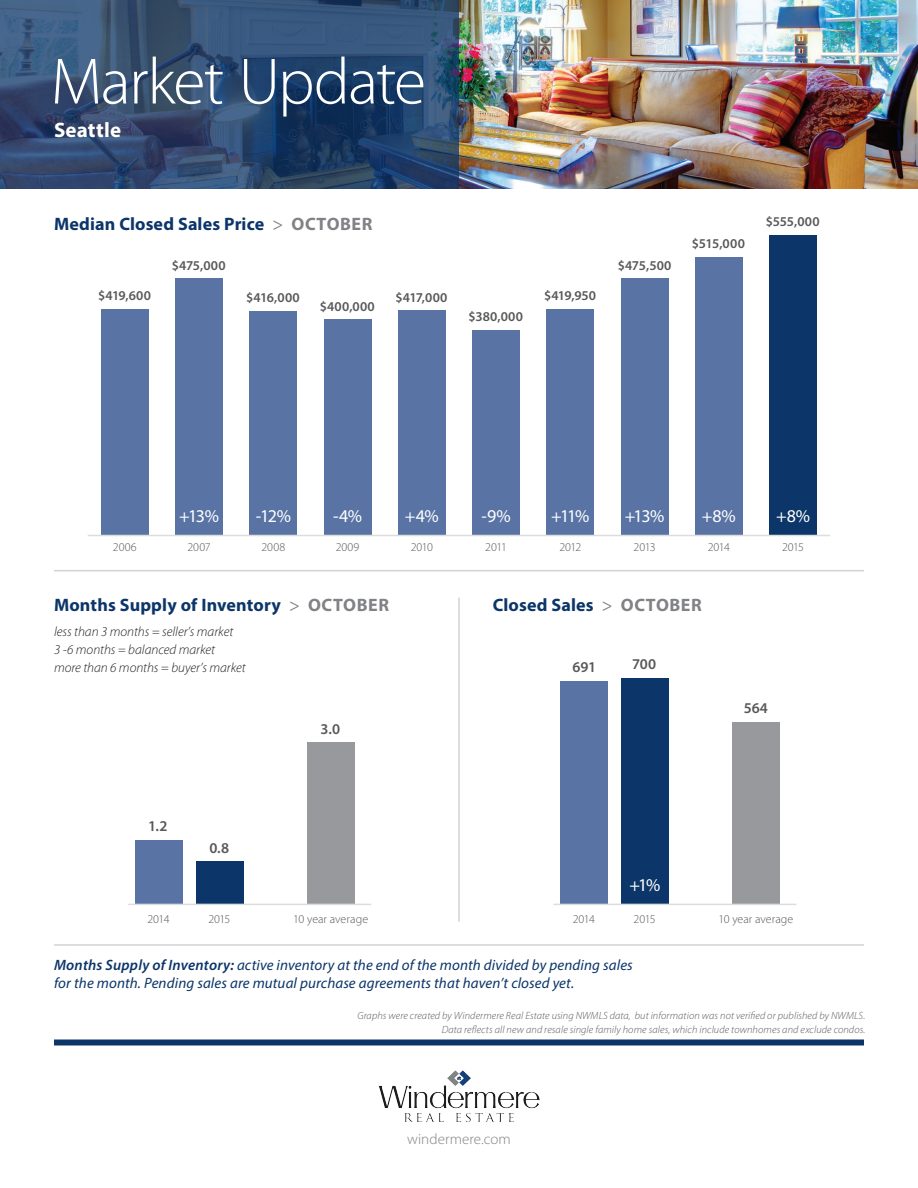
<style>
.page{position:relative;width:918px;height:1188px;background:#fff}
.page>*{position:absolute;margin:0;border:0;box-sizing:border-box;transform-origin:0 0}
.t1{font:300 66px "Myriad Pro";letter-spacing:-.025em;color:#fff}
.t2{font:700 21px "Myriad Pro";letter-spacing:.01em;color:#fff}
.t3{font:700 18px "Myriad Pro";letter-spacing:.01em;color:#0c3569}
.t4{font:18px "Myriad Pro";letter-spacing:-.08em;color:#fff}
.t5{font:italic 15px/18px "Myriad Pro";letter-spacing:.01em;color:#0c3569}
.t6{font:600 15px "Myriad Pro";letter-spacing:-.005em;color:#57585a}
.t7{font:300 15px "Myriad Pro";letter-spacing:.01em;color:#808285}
.t8{font:italic 300 13.5px/18px "Myriad Pro";color:#231f20}
.t9{font:600 13.5px "Myriad Pro";letter-spacing:.005em;color:#57585a}
.t10{font:300 12px "Myriad Pro";letter-spacing:-.005em;color:#57585a}
.t11{font:300 12px "Myriad Pro";letter-spacing:-.04em;color:#57585a}
.t12{font:italic 300 10.5px/13.5px "Myriad Pro";letter-spacing:.01em;color:#57585a;text-align:right}
.s1{font-weight:400;color:#808285}
.s2{color:#808285}
.s3{font-weight:600}
</style>
<div class="page">
<img style="left:459px;top:0;width:459px;height:189px">
<svg style="left:0;top:0;width:459px;height:189px;background:#2e4a70"></svg>
<hr style="left:458px;top:598px;width:2px;height:324px;background:#d1d2d4">
<hr style="left:54px;top:570px;width:810px;height:1px;background:#d1d2d4">
<div style="left:101px;top:309px;width:47px;height:227px;background:#5873a4"></div>
<div style="left:135px;top:840px;width:47px;height:65px;background:#5873a4"></div>
<div style="left:176px;top:279px;width:47px;height:257px;background:#5873a4"></div>
<div style="left:250px;top:311px;width:47px;height:225px;background:#5873a4"></div>
<div style="left:324px;top:320px;width:47px;height:216px;background:#5873a4"></div>
<div style="left:398px;top:310px;width:48px;height:226px;background:#5873a4"></div>
<div style="left:472px;top:330px;width:48px;height:206px;background:#5873a4"></div>
<div style="left:547px;top:309px;width:47px;height:227px;background:#5873a4"></div>
<div style="left:621px;top:279px;width:47px;height:257px;background:#5873a4"></div>
<div style="left:695px;top:257px;width:47px;height:279px;background:#5873a4"></div>
<div style="left:770px;top:235px;width:47px;height:301px;background:#0c3569"></div>
<hr style="left:88px;top:535px;width:742px;height:1px;background:#dcdddf">
<div style="left:196px;top:861px;width:47px;height:44px;background:#0c3569"></div>
<div style="left:307px;top:743px;width:47px;height:162px;background:#97999c"></div>
<div style="left:560px;top:681px;width:48px;height:224px;background:#5873a4"></div>
<div style="left:621px;top:678px;width:48px;height:227px;background:#0c3569"></div>
<div style="left:732px;top:722px;width:47px;height:183px;background:#97999c"></div>
<hr style="left:128px;top:904px;width:243px;height:1px;background:#dcdddf">
<hr style="left:554px;top:904px;width:242px;height:1px;background:#dcdddf">
<hr style="left:54px;top:944px;width:810px;height:2px;background:#d1d2d4">
<div style="left:54px;top:1040px;width:810px;height:6px;background:#0c3569"></div>
<img style="left:378px;top:1070px;width:162px;height:52px">
<h1 class="t1" style="left:51px;top:45px;width:377px">Market Update</h1>
<h2 class="t2" style="left:54px;top:116px;width:69px">Seattle</h2>
<h3 class="t3" style="left:54px;top:212px;width:320px">Median Closed Sales Price <span class="s1">&gt;</span> <span class="s2">OCTOBER</span></h3>
<p class="t9" style="left:766px;top:213px;width:55px">$555,000</p>
<p class="t9" style="left:692px;top:235px;width:55px">$515,000</p>
<p class="t9" style="left:172px;top:257px;width:55px">$475,000</p>
<p class="t9" style="left:618px;top:257px;width:55px">$475,500</p>
<p class="t9" style="left:98px;top:287px;width:54px">$419,600</p>
<p class="t9" style="left:246px;top:289px;width:55px">$416,000</p>
<p class="t9" style="left:320px;top:298px;width:57px">$400,000</p>
<p class="t9" style="left:396px;top:289px;width:53px">$417,000</p>
<p class="t9" style="left:469px;top:308px;width:56px">$380,000</p>
<p class="t9" style="left:544px;top:287px;width:54px">$419,950</p>
<h3 class="t4" style="left:179px;top:505px;width:41px">+13%</h3>
<h3 class="t4" style="left:256px;top:505px;width:37px">-12%</h3>
<h3 class="t4" style="left:333px;top:505px;width:31px">-4%</h3>
<h3 class="t4" style="left:405px;top:505px;width:35px">+4%</h3>
<h3 class="t4" style="left:482px;top:505px;width:30px">-9%</h3>
<h3 class="t4" style="left:551px;top:505px;width:40px">+11%</h3>
<h3 class="t4" style="left:625px;top:505px;width:41px">+13%</h3>
<h3 class="t4" style="left:702px;top:505px;width:35px">+8%</h3>
<h3 class="t4" style="left:776px;top:505px;width:35px">+8%</h3>
<p class="t10" style="left:113px;top:540px;width:25px">2006</p>
<p class="t10" style="left:187px;top:540px;width:25px">2007</p>
<p class="t10" style="left:261px;top:540px;width:25px">2008</p>
<p class="t10" style="left:336px;top:540px;width:25px">2009</p>
<p class="t11" style="left:411px;top:540px;width:24px">2010</p>
<p class="t11" style="left:485px;top:540px;width:23px">2011</p>
<p class="t11" style="left:559px;top:540px;width:24px">2012</p>
<p class="t11" style="left:634px;top:540px;width:24px">2013</p>
<p class="t11" style="left:708px;top:540px;width:24px">2014</p>
<p class="t11" style="left:782px;top:540px;width:24px">2015</p>
<h3 class="t3" style="left:54px;top:593px;width:337px">Months Supply of Inventory <span class="s1">&gt;</span> <span class="s2">OCTOBER</span></h3>
<h3 class="t3" style="left:493px;top:593px;width:211px">Closed Sales <span class="s1">&gt;</span> <span class="s2">OCTOBER</span></h3>
<p class="t8" style="left:54px;top:623px;width:193px">less than 3 months = seller’s market<br>3 -6 months = balanced market<br>more than 6 months = buyer’s market</p>
<h3 class="t6" style="left:573px;top:658px;width:25px">691</h3>
<h3 class="t6" style="left:632px;top:654px;width:26px">700</h3>
<h3 class="t6" style="left:148px;top:816px;width:21px">1.2</h3>
<h3 class="t6" style="left:209px;top:838px;width:21px">0.8</h3>
<h3 class="t6" style="left:321px;top:719px;width:21px">3.0</h3>
<h3 class="t4" style="left:629px;top:874px;width:33px">+1%</h3>
<h3 class="t6" style="left:744px;top:699px;width:26px">564</h3>
<p class="t10" style="left:148px;top:912px;width:24px">2014</p>
<p class="t10" style="left:208px;top:912px;width:24px">2015</p>
<p class="t10" style="left:293px;top:912px;width:76px">10 year average</p>
<p class="t10" style="left:573px;top:912px;width:24px">2014</p>
<p class="t10" style="left:634px;top:912px;width:24px">2015</p>
<p class="t10" style="left:719px;top:912px;width:76px">10 year average</p>
<h3 class="t5" style="left:54px;top:955px;width:580px"><span class="s3">Months Supply of Inventory:</span> active inventory at the end of the month divided by pending sales for the month. Pending sales are mutual purchase agreements that haven’t closed yet.</h3>
<p class="t12" style="left:357px;top:1009px;width:509px">Graphs were created by Windermere Real Estate using NWMLS data, but information was not verified or published by NWMLS.<br>Data reflects all new and resale single family home sales, which include townhomes and exclude condos.</p>
<h3 class="t7" style="left:407px;top:1131px;width:105px">windermere.com</h3>
</div>
